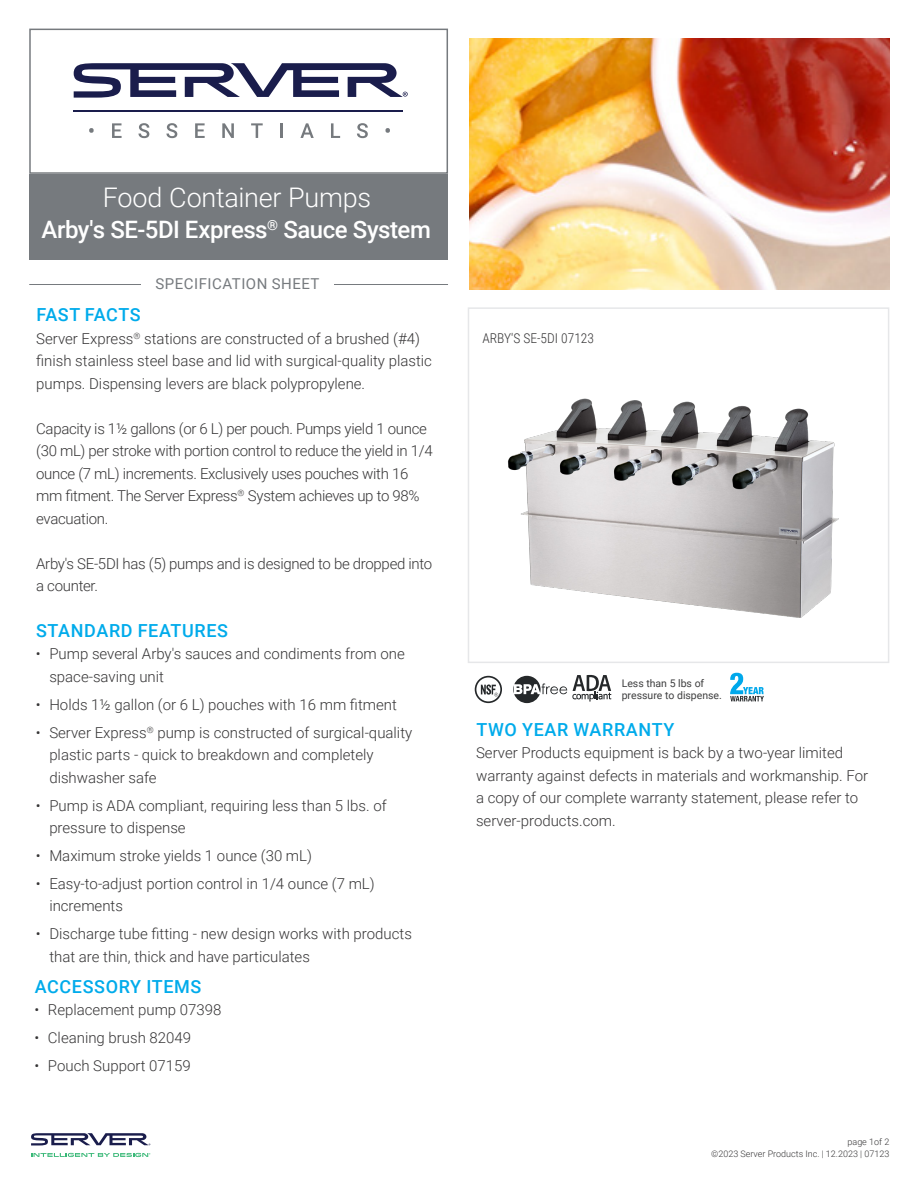
<style>
.page{position:relative;width:918px;height:1188px;background:#fff}
.page>*{position:absolute;margin:0;border:0;box-sizing:border-box;transform-origin:0 0}
.Headline___Category___SubCat{font:300 27px "Roboto";letter-spacing:-.01em;color:#fff}
.Headline___Models{font:500 24px "Roboto";letter-spacing:-.02em;color:#fff}
.body_Fast_Facts{font:500 18px "Roboto";letter-spacing:.035em;color:#00abeb}
.Head_back_page{font:500 18px "Roboto";letter-spacing:.035em;color:#00abeb}
.RELATED_ITEMS_BLUE_Header{font:500 18px "Roboto";letter-spacing:.035em;color:#00abeb}
.body_Fast_Facts-2{font:300 15px/22.5px "Roboto";color:#363536}
.body_Fast_Facts-3{font:300 15px/22.5px "Roboto";letter-spacing:-.02em;color:#363536}
.t1{font:15px "Roboto";letter-spacing:.035em;color:#767a7e}
.Callout_Text___Sentence_Case{font:300 13.5px "Roboto Condensed";color:#363536}
.t2{font:10.5px "Roboto";color:#3e3e3f}
.t3{font:300 9px/12px "Roboto";color:#363536;text-align:right}
</style>
<div class="page">
<div style="left:29px;top:174px;width:419px;height:86px;background:#767a7e"></div>
<svg style="left:31px;top:1133px;width:119px;height:12px"></svg>
<svg style="left:31px;top:1153px;width:119px;height:4px"></svg>
<div style="left:29px;top:29px;width:419px;height:145px;border:2px solid #767a7e"></div>
<hr style="left:74px;top:110px;width:329px;height:2px;background:#1a1d4c">
<svg style="left:89px;top:128px;width:5px;height:5px"></svg>
<svg style="left:112px;top:123px;width:10px;height:15px"></svg>
<svg style="left:138px;top:123px;width:11px;height:15px"></svg>
<svg style="left:166px;top:123px;width:11px;height:15px"></svg>
<svg style="left:195px;top:123px;width:10px;height:15px"></svg>
<svg style="left:222px;top:123px;width:12px;height:15px"></svg>
<svg style="left:251px;top:123px;width:12px;height:15px"></svg>
<hr style="left:280px;top:123px;width:3px;height:15px;background:#767a7e">
<svg style="left:300px;top:123px;width:14px;height:15px"></svg>
<svg style="left:331px;top:123px;width:9px;height:15px"></svg>
<svg style="left:357px;top:123px;width:11px;height:15px"></svg>
<svg style="left:386px;top:128px;width:4px;height:5px"></svg>
<svg style="left:74px;top:63px;width:334px;height:35px"></svg>
<hr style="left:29px;top:284px;width:419px;height:1px;background:#767a7e">
<div style="left:141px;top:277px;width:193px;height:16px;background:#fff"></div>
<div style="left:468px;top:307px;width:421px;height:356px;border:2px solid #e6e7e9"></div>
<img style="left:469px;top:38px;width:420px;height:252px">
<img style="left:508px;top:398px;width:331px;height:220px">
<svg style="left:475px;top:676px;width:27px;height:27px"></svg>
<svg style="left:730px;top:673px;width:34px;height:28px"></svg>
<svg style="left:513px;top:675px;width:98px;height:28px"></svg>
<p class="Headline___Category___SubCat" style="left:103px;top:178px;width:270px">Food Container Pumps</p>
<p class="Headline___Models" style="left:42px;top:212px;width:391px">Arby's SE-5DI Express<sup>®</sup> Sauce System</p>
<p class="t1" style="left:155px;top:273px;width:166px">SPECIFICATION SHEET</p>
<p class="body_Fast_Facts" style="left:37px;top:302px;width:106px">FAST FACTS</p>
<p class="body_Fast_Facts-2" style="left:36px;top:326px;width:397px">Server Express<sup>®</sup> stations are constructed of a brushed (#4) finish stainless steel base and lid with surgical-quality plastic pumps. Dispensing levers are black polypropylene.</p>
<p class="body_Fast_Facts-3" style="left:36px;top:416px;width:398px">Capacity is 1½ gallons (or 6 L) per pouch. Pumps yield 1 ounce (30 mL) per stroke with portion control to reduce the yield in 1/4 ounce (7 mL) increments. Exclusively uses pouches with 16 mm fitment. The Server Express<sup>®</sup> System achieves up to 98% evacuation.</p>
<p class="body_Fast_Facts-3" style="left:36px;top:551px;width:398px">Arby's SE-5DI has (5) pumps and is designed to be dropped into a counter.</p>
<p class="Head_back_page" style="left:36px;top:618px;width:193px">STANDARD FEATURES</p>
<p class="body_Fast_Facts-2" style="left:49px;top:642px;width:357px;text-indent:-13px">• Pump several Arby's sauces and condiments from one space-saving unit</p>
<p class="body_Fast_Facts-2" style="left:36px;top:693px;width:363px">• Holds 1½ gallon (or 6 L) pouches with 16 mm fitment</p>
<p class="body_Fast_Facts-2" style="left:49px;top:721px;width:364px;text-indent:-13px">• Server Express<sup>®</sup> pump is constructed of surgical-quality plastic parts - quick to breakdown and completely dishwasher safe</p>
<p class="body_Fast_Facts-2" style="left:49px;top:794px;width:339px;text-indent:-13px">• Pump is ADA compliant, requiring less than 5 lbs. of pressure to dispense</p>
<p class="body_Fast_Facts-2" style="left:36px;top:844px;width:278px">• Maximum stroke yields 1 ounce (30 mL)</p>
<p class="body_Fast_Facts-2" style="left:49px;top:872px;width:327px;text-indent:-13px">• Easy-to-adjust portion control in 1/4 ounce (7 mL) increments</p>
<p class="body_Fast_Facts-2" style="left:49px;top:922px;width:364px;text-indent:-13px">• Discharge tube fitting - new design works with products that are thin, thick and have particulates</p>
<p class="RELATED_ITEMS_BLUE_Header" style="left:35px;top:974px;width:168px">ACCESSORY ITEMS</p>
<p class="body_Fast_Facts-2" style="left:34px;top:998px;width:189px">• Replacement pump 07398</p>
<p class="body_Fast_Facts-2" style="left:34px;top:1026px;width:158px">• Cleaning brush 82049</p>
<p class="body_Fast_Facts-2" style="left:34px;top:1054px;width:158px">• Pouch Support 07159</p>
<p class="Callout_Text___Sentence_Case" style="left:482px;top:329px;width:113px">ARBY'S SE-5DI 07123</p>
<p class="t2" style="left:622px;top:676px;width:84px">Less than 5 lbs of</p>
<p class="t2" style="left:622px;top:688px;width:102px">pressure to dispense.</p>
<p class="body_Fast_Facts" style="left:476px;top:717px;width:199px">TWO YEAR WARRANTY</p>
<p class="body_Fast_Facts-2" style="left:476px;top:741px;width:394px">Server Products equipment is back by a two-year limited warranty against defects in materials and workmanship. For a copy of our complete warranty statement, please refer to server-products.com.</p>
<p class="t3" style="left:711px;top:1135px;width:180px">page 1of 2<br>©2023 Server Products Inc. | 12.2023 | 07123</p>
</div>
